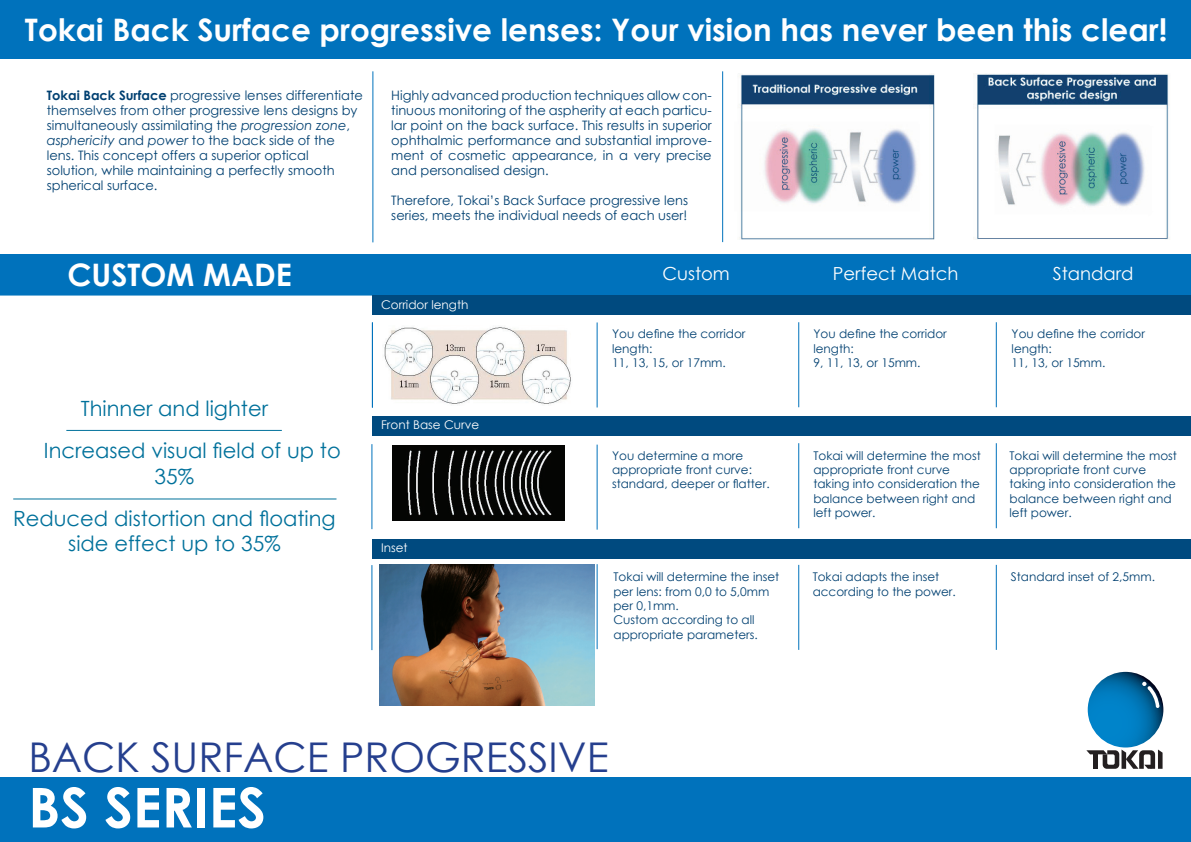
<style>
.page{position:relative;width:1191px;height:842px;background:#fff}
.page>*{position:absolute;margin:0;border:0;box-sizing:border-box;transform-origin:0 0}
.t1{font:700 55px "Century Gothic";color:#fff}
.t2{font:41px "Century Gothic";color:#253f8e}
.t3{font:700 31px "Century Gothic";color:#fff}
.t4{font:21px/42.2px "Century Gothic";color:#00719b}
.t5{font:18px "Century Gothic";color:#fff}
.t6{font:13px/15px "Century Gothic";color:#004071}
.t7{font:12px/14.4px "Century Gothic";color:#004071}
.t8{font:12px "Century Gothic";color:#fff}
.s1{font-weight:700}
.s2{font-style:italic}
</style>
<div class="page">
<div style="left:0;top:0;width:1191px;height:59px;background:#0072bc"></div>
<hr style="left:372px;top:71px;width:1px;height:171px;background:#0072bc">
<hr style="left:722px;top:71px;width:1px;height:171px;background:#0072bc">
<img style="left:739px;top:74px;width:431px;height:166px">
<hr style="left:66px;top:430px;width:216px;height:1px;background:#00719b">
<hr style="left:13px;top:498px;width:323px;height:1px;background:#00719b">
<div style="left:0;top:254px;width:1191px;height:42px;background:#0072bc"></div>
<div style="left:0;top:777px;width:1191px;height:65px;background:#0072bc"></div>
<div style="left:373px;top:296px;width:818px;height:19px;background:#004a7f"></div>
<div style="left:373px;top:416px;width:818px;height:19px;background:#004a7f"></div>
<div style="left:373px;top:539px;width:818px;height:19px;background:#004a7f"></div>
<hr style="left:372px;top:323px;width:1px;height:85px;background:#0072bc">
<hr style="left:372px;top:322px;width:1px;height:85px;background:#0072bc">
<hr style="left:371px;top:444px;width:1px;height:85px;background:#0072bc">
<hr style="left:371px;top:565px;width:1px;height:85px;background:#0072bc">
<hr style="left:596px;top:322px;width:1px;height:85px;background:#0072bc">
<hr style="left:596px;top:445px;width:1px;height:85px;background:#0072bc">
<hr style="left:596px;top:564px;width:1px;height:85px;background:#0072bc">
<img style="left:384px;top:327px;width:187px;height:77px">
<img style="left:392px;top:446px;width:173px;height:74px">
<hr style="left:798px;top:322px;width:1px;height:85px;background:#0072bc">
<hr style="left:995px;top:322px;width:1px;height:85px;background:#0072bc">
<hr style="left:995px;top:443px;width:1px;height:85px;background:#0072bc">
<hr style="left:995px;top:565px;width:1px;height:85px;background:#0072bc">
<hr style="left:798px;top:565px;width:1px;height:85px;background:#0072bc">
<hr style="left:798px;top:443px;width:1px;height:85px;background:#0072bc">
<svg style="left:1086px;top:749px;width:76px;height:20px"></svg>
<svg style="left:1087px;top:672px;width:76px;height:75px"></svg>
<svg style="left:1142px;top:682px;width:17px;height:26px"></svg>
<img style="left:380px;top:565px;width:214px;height:140px">
<h3 class="t3" style="left:25px;top:7px;width:1144px">Tokai Back Surface progressive lenses: Your vision has never been this clear!</h3>
<p class="t6" style="left:47px;top:88px;width:318px"><span class="s1">Tokai Back Surface</span> progressive lenses differentiate themselves from other progressive lens designs by simultaneously assimilating the <span class="s2">progression zone</span>, <span class="s2">asphericity</span> and <span class="s2">power</span> to the back side of the lens. This concept offers a superior optical solution, while maintaining a perfectly smooth spherical surface.</p>
<p class="t6" style="left:391px;top:87px;width:322px;text-align:justify">Highly advanced production techniques allow con&shy;tinuous monitoring of the aspherity at each particu&shy;lar point on the back surface. This results in superior ophthalmic performance and substantial improve&shy;ment of cosmetic appearance, in a very precise and personalised design.</p>
<p class="t6" style="left:391px;top:192px;width:298px">Therefore, Tokai’s Back Surface progressive lens series, meets the individual needs of each user!</p>
<h3 class="t3" style="left:67px;top:251px;width:226px">CUSTOM MADE</h3>
<h3 class="t4" style="left:44px;top:387px;width:298px;text-indent:37px">Thinner and lighter<br>Increased visual field of up to</h3>
<h3 class="t4" style="left:13px;top:454px;width:324px;text-align:center">35%<br>Reduced distortion and floating</h3>
<h3 class="t4" style="left:68px;top:522px;width:214px">side effect up to 35%</h3>
<p class="t8" style="left:381px;top:296px;width:89px">Corridor length</p>
<p class="t8" style="left:381px;top:417px;width:99px">Front Base Curve</p>
<p class="t8" style="left:381px;top:539px;width:28px">Inset</p>
<h3 class="t5" style="left:662px;top:261px;width:69px">Custom</h3>
<h3 class="t5" style="left:833px;top:261px;width:127px">Perfect Match</h3>
<h3 class="t5" style="left:1052px;top:261px;width:82px">Standard</h3>
<p class="t7" style="left:612px;top:327px;width:135px">You define the corridor length:<br>11, 13, 15, or 17mm.</p>
<p class="t7" style="left:813px;top:327px;width:135px">You define the corridor length:<br>9, 11, 13, or 15mm.</p>
<p class="t7" style="left:1011px;top:327px;width:135px">You define the corridor length:<br>11, 13, or 15mm.</p>
<p class="t7" style="left:612px;top:448px;width:159px">You determine a more appropriate front curve: standard, deeper or flatter.</p>
<p class="t7" style="left:813px;top:448px;width:169px">Tokai will determine the most appropriate front curve taking into consideration the balance between right and left power.</p>
<p class="t7" style="left:1009px;top:448px;width:169px">Tokai will determine the most appropriate front curve taking into consideration the balance between right and left power.</p>
<p class="t7" style="left:613px;top:569px;width:167px">Tokai will determine the inset per lens: from 0,0 to 5,0mm per 0,1mm.<br>Custom according to all appropriate parameters.</p>
<p class="t7" style="left:812px;top:569px;width:145px">Tokai adapts the inset according to the power.</p>
<p class="t7" style="left:1011px;top:569px;width:146px">Standard inset of 2,5mm.</p>
<h2 class="t2" style="left:28px;top:728px;width:582px">BACK SURFACE PROGRESSIVE</h2>
<h1 class="t1" style="left:28px;top:766px;width:239px">BS SERIES</h1>
</div>
